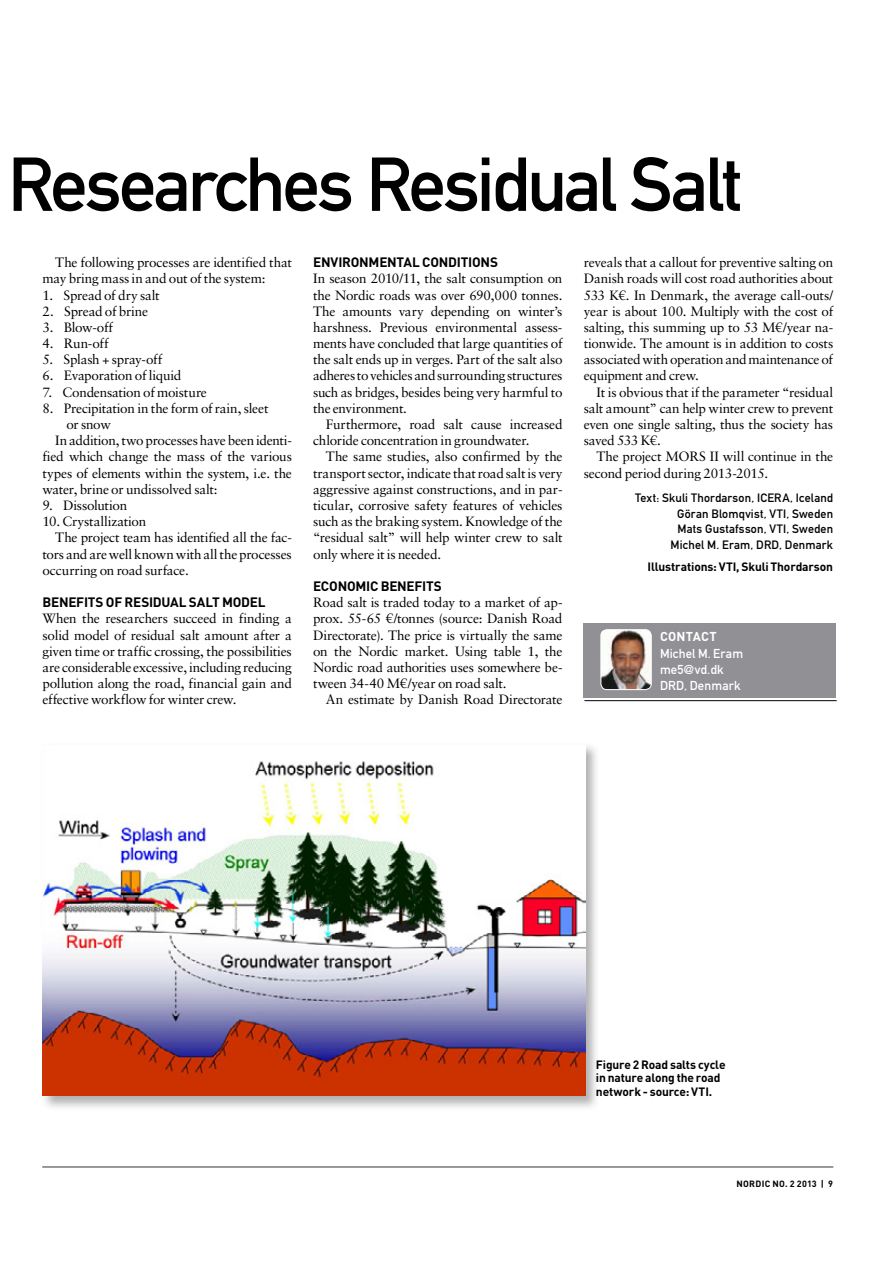
<style>
.page{position:relative;width:893px;height:1263px;background:#fff}
.page>*{position:absolute;margin:0;border:0;box-sizing:border-box;transform-origin:0 0}
.t1{font:75px "DIN Mittelschrift Std";letter-spacing:-.04em;color:#000}
.t2{font:13.5px/16.2px "Sabon LT Std";letter-spacing:-.015em;color:#000;text-align:justify}
.t3{font:700 13.5px "DINOT";letter-spacing:-.02em;color:#000}
.t4{font:12.75px/16.2px "DIN Mittelschrift Std";letter-spacing:.01em;color:#fff}
.t5{font:700 12.75px "DINOT";letter-spacing:.015em;color:#fff}
.t6{font:12px/15.8px "DIN Mittelschrift Std";letter-spacing:.015em;color:#000;text-align:right}
.t7{font:700 12px/13.5px "DINOT";letter-spacing:-.015em;color:#000}
.t8{font:700 9px "DINOT";letter-spacing:.04em;color:#000}
</style>
<div class="page">
<div style="left:584px;top:623px;width:252px;height:74px;background:#919195"></div>
<img style="left:601px;top:630px;width:50px;height:60px;border-radius:6px">
<div style="left:601px;top:629px;width:50px;height:61px;border:1px solid #fff;border-radius:6px"></div>
<hr style="left:584px;top:700px;width:253px;height:1px;background:#000">
<hr style="left:43px;top:1167px;width:790px;height:1px;background:#919195">
<img style="left:42px;top:746px;width:554px;height:362px">
<img style="left:43px;top:746px;width:542px;height:350px">
<h1 class="t1" style="left:8px;top:157px;width:736px">Researches Residual Salt</h1>
<p class="t2" style="left:43px;top:255px;width:251px;text-indent:13px">The following processes are identified that may bring mass in and out of the system:</p>
<p class="t2" style="left:43px;top:288px;width:119px">1. Spread of dry salt</p>
<p class="t2" style="left:43px;top:304px;width:107px">2. Spread of brine</p>
<p class="t2" style="left:43px;top:320px;width:72px">3. Blow-off</p>
<p class="t2" style="left:43px;top:336px;width:68px">4. Run-off</p>
<p class="t2" style="left:43px;top:353px;width:121px">5. Splash + spray-off</p>
<p class="t2" style="left:43px;top:369px;width:140px">6. Evaporation of liquid</p>
<p class="t2" style="left:43px;top:385px;width:166px">7. Condensation of moisture</p>
<p class="t2" style="left:43px;top:401px;width:227px">8. Precipitation in the form of rain, sleet</p>
<p class="t2" style="left:66px;top:417px;width:46px">or snow</p>
<p class="t2" style="left:55px;top:434px;width:238px">In addition, two processes have been identi-</p>
<p class="t2" style="left:43px;top:450px;width:251px">fied which change the mass of the various</p>
<p class="t2" style="left:43px;top:466px;width:251px">types of elements within the system, i.e. the</p>
<p class="t2" style="left:43px;top:482px;width:177px">water, brine or undissolved salt:</p>
<p class="t2" style="left:43px;top:498px;width:86px">9. Dissolution</p>
<p class="t2" style="left:43px;top:515px;width:105px">10. Crystallization</p>
<p class="t2" style="left:55px;top:531px;width:238px">The project team has identified all the fac-</p>
<p class="t2" style="left:43px;top:547px;width:251px">tors and are well known with all the processes</p>
<p class="t2" style="left:43px;top:563px;width:148px">occurring on road surface.</p>
<p class="t3" style="left:43px;top:598px;width:225px">BENEFITS OF RESIDUAL SALT MODEL</p>
<p class="t2" style="left:43px;top:612px;width:251px">When the researchers succeed in finding a solid model of residual salt amount after a given time or traffic crossing, the possibilities are considerable excessive, including reducing pollution along the road, financial gain and effective workflow for winter crew.</p>
<p class="t3" style="left:313px;top:257px;width:186px">ENVIRONMENTAL CONDITIONS</p>
<p class="t2" style="left:313px;top:272px;width:251px">In season 2010/11, the salt consumption on the Nordic roads was over 690,000 tonnes.<br>The amounts vary depending on winter’s harshness. Previous environmental assess&shy;ments have concluded that large quantities of the salt ends up in verges. Part of the salt also adheres to vehicles and surrounding structures such as bridges, besides being very harmful to the environment.</p>
<p class="t2" style="left:313px;top:417px;width:251px;text-indent:13px">Furthermore, road salt cause increased chloride concentration in groundwater.</p>
<p class="t2" style="left:313px;top:450px;width:251px;text-indent:13px">The same studies, also confirmed by the transport sector, indicate that road salt is very aggressive against constructions, and in par&shy;ticular, corrosive safety features of vehicles such as the braking system. Knowledge of the “residual salt” will help winter crew to salt only where it is needed.</p>
<p class="t3" style="left:313px;top:581px;width:130px">ECONOMIC BENEFITS</p>
<p class="t2" style="left:313px;top:595px;width:251px">Road salt is traded today to a market of ap&shy;prox. 55-65 €/tonnes (source: Danish Road Directorate). The price is virtually the same on the Nordic market. Using table 1, the Nordic road authorities uses somewhere be&shy;tween 34-40 M€/year on road salt.</p>
<p class="t2" style="left:326px;top:693px;width:238px">An estimate by Danish Road Directorate</p>
<p class="t2" style="left:584px;top:255px;width:251px">reveals that a callout for preventive salting on Danish roads will cost road authorities about 533 K€. In Denmark, the average call-outs/ year is about 100. Multiply with the cost of salting, this summing up to 53 M€/year na&shy;tionwide. The amount is in addition to costs associated with operation and maintenance of equipment and crew.</p>
<p class="t2" style="left:584px;top:385px;width:251px;text-indent:13px">It is obvious that if the parameter “residual salt amount” can help winter crew to prevent even one single salting, thus the society has saved 533 K€.</p>
<p class="t2" style="left:584px;top:450px;width:251px;text-indent:13px">The project MORS II will continue in the second period during 2013-2015.</p>
<p class="t6" style="left:635px;top:491px;width:200px">Text: Skuli Thordarson, ICERA, Iceland<br>Göran Blomqvist, VTI, Sweden<br>Mats Gustafsson, VTI, Sweden<br>Michel M. Eram, DRD, Denmark</p>
<p class="t7" style="left:647px;top:561px;width:187px">Illustrations: VTI, Skuli Thordarson</p>
<p class="t5" style="left:660px;top:632px;width:58px">CONTACT</p>
<p class="t4" style="left:660px;top:646px;width:85px">Michel M. Eram me5@vd.dk<br>DRD, Denmark</p>
<p class="t7" style="left:596px;top:1059px;width:131px">Figure 2 Road salts cycle in nature along the road network - source: VTI.</p>
<p class="t8" style="left:736px;top:1180px;width:98px">NORDIC NO. 2 2013 | 9</p>
</div>
